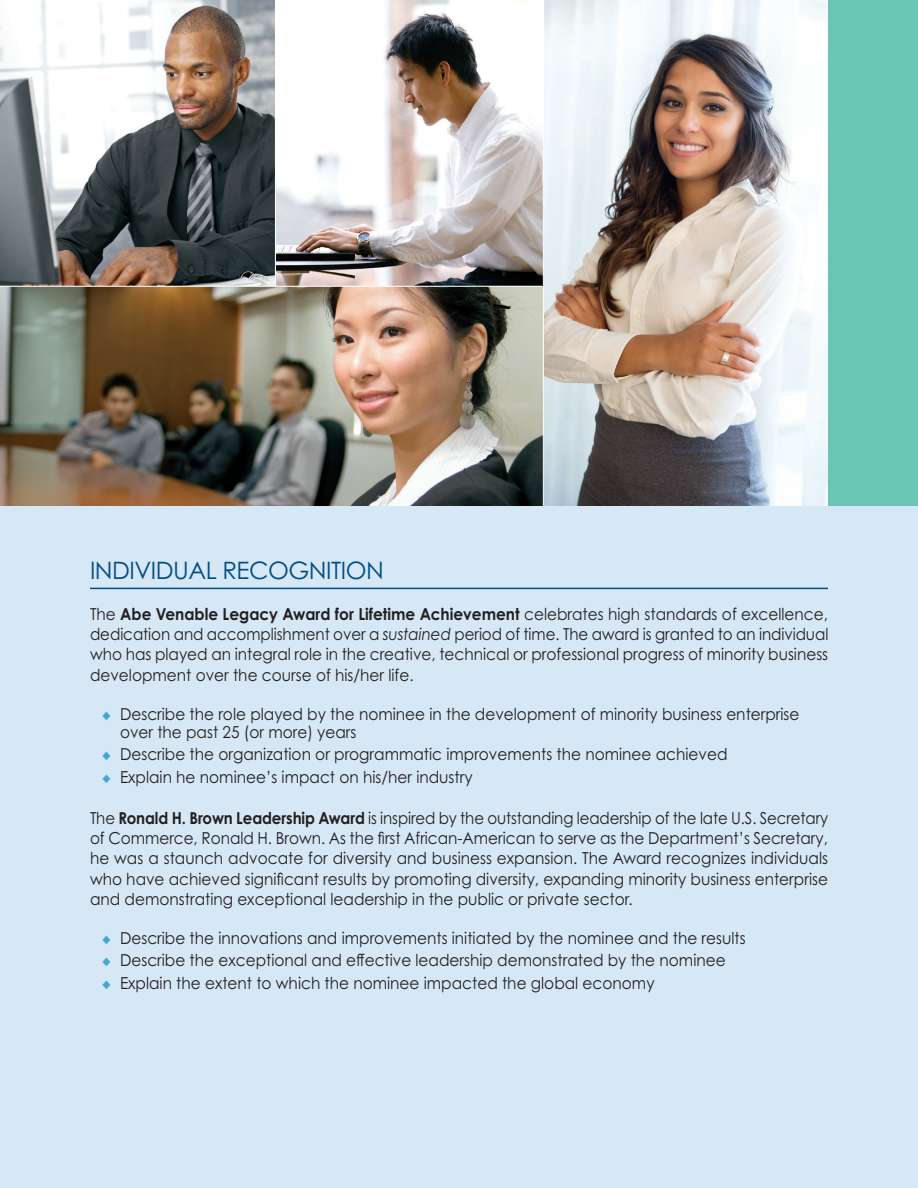
<style>
.page{position:relative;width:918px;height:1188px;background:#d6e8f6}
.page>*{position:absolute;margin:0;border:0;box-sizing:border-box;transform-origin:0 0}
.t1{font:24px "Century Gothic Pro";letter-spacing:-.02em;color:#014d85}
.t2{font:16.5px/20.2px "Century Gothic Pro";color:#231f20;text-align:justify;scale:.93 1}
.t3{font:16.5px/20.2px "Century Gothic Pro";color:#231f20;text-align:justify;scale:.91 1}
.s1{font-weight:700}
.s2{font-style:italic}
.s3{color:#46a8d1}
</style>
<div class="page">
<hr style="left:90px;top:588px;width:738px;height:1px;background:#014d85">
<img style="left:274px;top:0;width:269px;height:286px">
<img style="left:0;top:0;width:274px;height:286px">
<hr style="left:275px;top:0;width:1px;height:286px;background:#fff">
<img style="left:0;top:286px;width:543px;height:220px">
<hr style="left:0;top:286px;width:542px;height:1px;background:#fff">
<img style="left:544px;top:0;width:284px;height:506px">
<hr style="left:543px;top:0;width:1px;height:506px;background:#fff">
<div style="left:828px;top:0;width:90px;height:506px;background:#69c6b4"></div>
<h1 class="t1" style="left:90px;top:555px;width:295px">INDIVIDUAL RECOGNITION</h1>
<p class="t2" style="left:90px;top:604px;width:795px">The <span class="s1">Abe Venable Legacy Award for Lifetime Achievement</span> celebrates high standards of excellence, dedication and accomplishment over a <span class="s2">sustained</span> period of time. The award is granted to an individual who has played an integral role in the creative, technical or professional progress of minority business development over the course of his/her life.</p>
<p class="t2" style="left:120px;top:705px;width:732px;line-height:18px;text-indent:-18px"><span class="s3">◆</span> Describe the role played by the nominee in the development of minority business enterprise over the past 25 (or more) years</p>
<p class="t2" style="left:102px;top:744px;width:674px"><span class="s3">◆</span> Describe the organization or programmatic improvements the nominee achieved</p>
<p class="t2" style="left:102px;top:766px;width:400px"><span class="s3">◆</span> Explain he nominee’s impact on his/her industry</p>
<p class="t3" style="left:90px;top:808px;width:813px">The <span class="s1">Ronald H. Brown Leadership Award</span> is inspired by the outstanding leadership of the late U.S. Secretary of Commerce, Ronald H. Brown. As the first African-American to serve as the Department’s Secretary, he was a staunch advocate for diversity and business expansion. The Award recognizes individuals who have achieved significant results by promoting diversity, expanding minority business enterprise and demonstrating exceptional leadership in the public or private sector.</p>
<p class="t2" style="left:102px;top:928px;width:694px"><span class="s3">◆</span> Describe the innovations and improvements initiated by the nominee and the results</p>
<p class="t2" style="left:102px;top:950px;width:672px"><span class="s3">◆</span> Describe the exceptional and effective leadership demonstrated by the nominee</p>
<p class="t2" style="left:102px;top:973px;width:596px"><span class="s3">◆</span> Explain the extent to which the nominee impacted the global economy</p>
</div>
